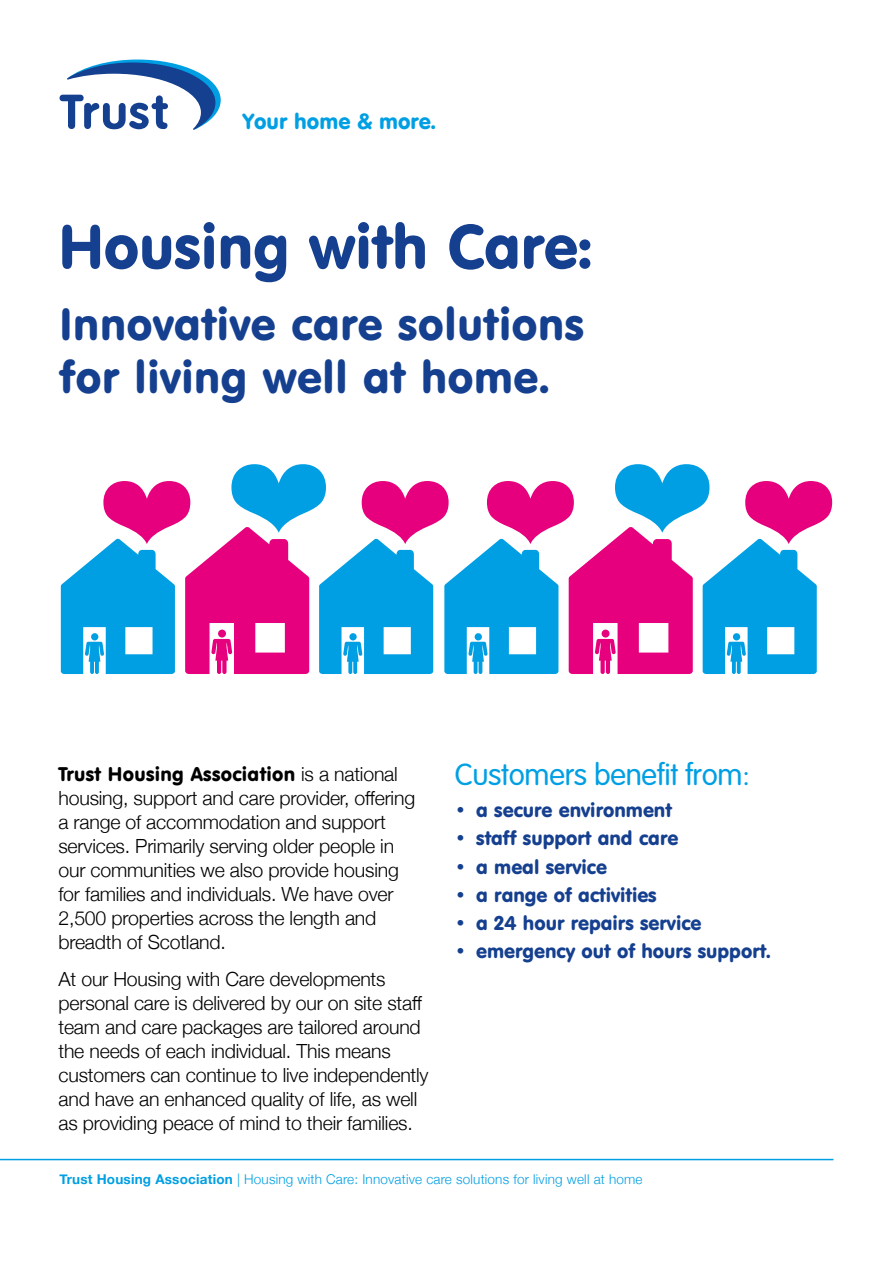
<style>
.page{position:relative;width:893px;height:1263px;background:#fff}
.page>*{position:absolute;margin:0;border:0;box-sizing:border-box;transform-origin:0 0}
.t1{font:60.75px "VAG Rounded BT";color:#153f8f}
.t2{font:44.25px/53.1px "VAG Rounded BT";letter-spacing:.015em;color:#153f8f}
.t3{font:300 30px "VAG Rounded LT";letter-spacing:-.01em;color:#009fe3}
.t4{font:21.6px "VAG Rounded BT";color:#009fe3}
.t5{font:300 19.5px/24px "Helvetica Neue";letter-spacing:-.01em;color:#000}
.t6{font:19.5px "VAG Rounded BT";color:#153f8f}
.t7{font:19.5px "VAG Rounded BT";letter-spacing:.015em;color:#000}
.t8{font:300 13.5px "Helvetica Neue";letter-spacing:.015em;color:#009fe3}
.s1{font-family:"Helvetica Neue";font-weight:300}
.s2{font-weight:700}
</style>
<div class="page">
<svg style="left:60px;top:60px;width:161px;height:70px"></svg>
<hr style="left:0;top:1159px;width:833px;height:1px;background:#009fe3">
<svg style="left:61px;top:464px;width:771px;height:210px"></svg>
<p class="t4" style="left:243px;top:108px;width:194px">Your home &amp; more.</p>
<h1 class="t1" style="left:58px;top:208px;width:535px">Housing with Care:</h1>
<h2 class="t2" style="left:60px;top:296px;width:526px">Innovative care solutions for living well at home.</h2>
<p class="t7" style="left:58px;top:761px;width:341px">Trust Housing Association <span class="s1">is a national</span></p>
<p class="t5" style="left:58px;top:784px;width:358px">housing, support and care provider, offering a range of accommodation and support services. Primarily serving older people in our communities we also provide housing for families and individuals. We have over 2,500 properties across the length and breadth of Scotland.</p>
<p class="t5" style="left:58px;top:965px;width:372px">At our Housing with Care developments personal care is delivered by our on site staff team and care packages are tailored around the needs of each individual. This means customers can continue to live independently and have an enhanced quality of life, as well as providing peace of mind to their families.</p>
<h3 class="t3" style="left:455px;top:757px;width:296px">Customers benefit from:</h3>
<p class="t6" style="left:455px;top:798px;width:218px">• a secure environment</p>
<p class="t6" style="left:455px;top:826px;width:225px">• staff support and care</p>
<p class="t6" style="left:455px;top:854px;width:154px">• a meal service</p>
<p class="t6" style="left:455px;top:883px;width:203px">• a range of activities</p>
<p class="t6" style="left:455px;top:911px;width:248px">• a 24 hour repairs service</p>
<p class="t6" style="left:455px;top:939px;width:317px">• emergency out of hours support.</p>
<p class="t8" style="left:60px;top:1168px;width:585px"><span class="s2">Trust Housing Association</span> | Housing with Care: Innovative care solutions for living well at home</p>
</div>
